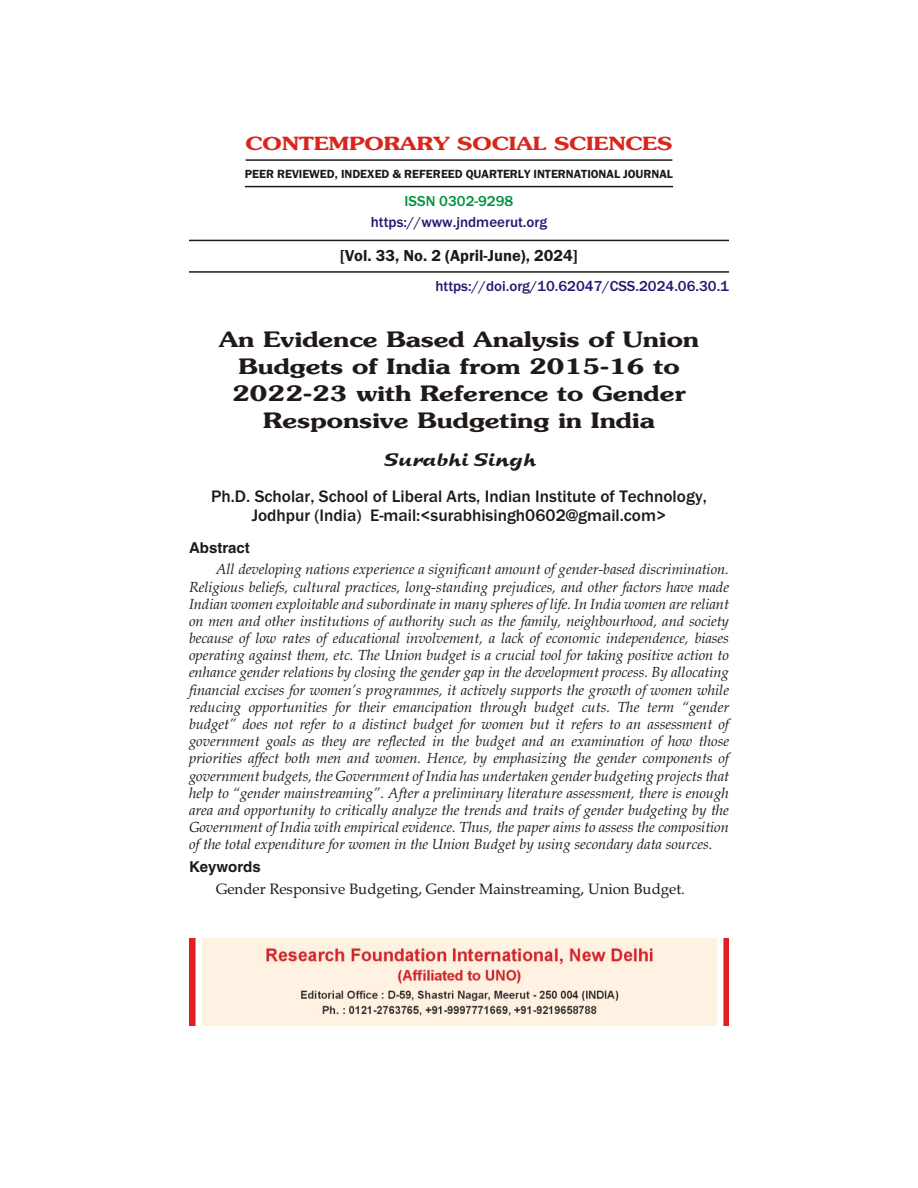
<style>
.page{position:relative;width:918px;height:1188px;background:#fff}
.page>*{position:absolute;margin:0;border:0;box-sizing:border-box;transform-origin:0 0}
.t1{font:21px/27px "Souvenir Light Bold Wd";color:#1f1a17;text-align:center}
.t2{font:18px "Souvenir Light Bold Wd";color:#d9261c}
.t3{font:18px "Sprint";color:#1f1a17}
.t4{font:500 17.25px/19.2px "Franklin Gothic";color:#1f1a17;text-align:center}
.t5{font:16.5px "Franklin Gothic Demi";color:#1f1a17}
.t6{font:500 15px "Franklin Gothic";color:#291770}
.t7{font:15px "Book Antiqua";color:#1f1a17}
.t8{font:700 15px "Helvetica";color:#1f1a17}
.t9{font:500 15px "Franklin Gothic";color:#009140}
.t10{font:italic 14.7px/17.2px "Book Antiqua";color:#1f1a17;text-align:justify}
.t11{font:12.15px "Franklin Gothic Demi";letter-spacing:-.005em;color:#1f1a17}
</style>
<div class="page">
<hr style="left:246px;top:159px;width:426px;height:2px;background:#1f1a17">
<hr style="left:245px;top:186px;width:428px;height:1px;background:#1f1a17">
<hr style="left:189px;top:240px;width:540px;height:1px;background:#1f1a17">
<hr style="left:189px;top:271px;width:540px;height:2px;background:#1f1a17">
<img style="left:189px;top:939px;width:540px;height:87px">
<p class="t2" style="left:246px;top:137px;width:428px">CONTEMPORARY SOCIAL SCIENCES</p>
<p class="t11" style="left:245px;top:169px;width:430px">PEER REVIEWED, INDEXED &amp; REFEREED QUARTERLY INTERNATIONAL JOURNAL</p>
<p class="t9" style="left:405px;top:196px;width:110px">ISSN 0302-9298</p>
<p class="t6" style="left:371px;top:217px;width:178px">https://www.jndmeerut.org</p>
<p class="t5" style="left:340px;top:250px;width:239px">[Vol. 33, No. 2 (April-June), 2024]</p>
<p class="t6" style="left:435px;top:281px;width:295px">https://doi.org/10.62047/CSS.2024.06.30.1</p>
<h1 class="t1" style="left:219px;top:328px;width:481px">An Evidence Based Analysis of Union<br>Budgets of India from 2015-16 to<br>2022-23 with Reference to Gender<br>Responsive Budgeting in India</h1>
<p class="t3" style="left:383px;top:449px;width:154px">Surabhi Singh</p>
<p class="t4" style="left:211px;top:488px;width:497px">Ph.D. Scholar, School of Liberal Arts, Indian Institute of Technology,<br>Jodhpur (India) E-mail:&lt;surabhisingh0602@gmail.com&gt;</p>
<p class="t8" style="left:189px;top:542px;width:62px">Abstract</p>
<p class="t10" style="left:189px;top:562px;width:542px;text-indent:27px">All developing nations experience a significant amount of gender-based discrimination.<br>Religious beliefs, cultural practices, long-standing prejudices, and other factors have made Indian women exploitable and subordinate in many spheres of life. In India women are reliant on men and other institutions of authority such as the family, neighbourhood, and society because of low rates of educational involvement, a lack of economic independence, biases operating against them, etc. The Union budget is a crucial tool for taking positive action to enhance gender relations by closing the gender gap in the development process. By allocating financial excises for women’s programmes, it actively supports the growth of women while reducing opportunities for their emancipation through budget cuts. The term “gender budget” does not refer to a distinct budget for women but it refers to an assessment of government goals as they are reflected in the budget and an examination of how those priorities affect both men and women. Hence, by emphasizing the gender components of government budgets, the Government of India has undertaken gender budgeting projects that help to “gender mainstreaming”. After a preliminary literature assessment, there is enough area and opportunity to critically analyze the trends and traits of gender budgeting by the Government of India with empirical evidence. Thus, the paper aims to assess the composition of the total expenditure for women in the Union Budget by using secondary data sources.</p>
<p class="t8" style="left:189px;top:861px;width:73px">Keywords</p>
<p class="t7" style="left:216px;top:884px;width:471px">Gender Responsive Budgeting, Gender Mainstreaming, Union Budget.</p>
</div>
